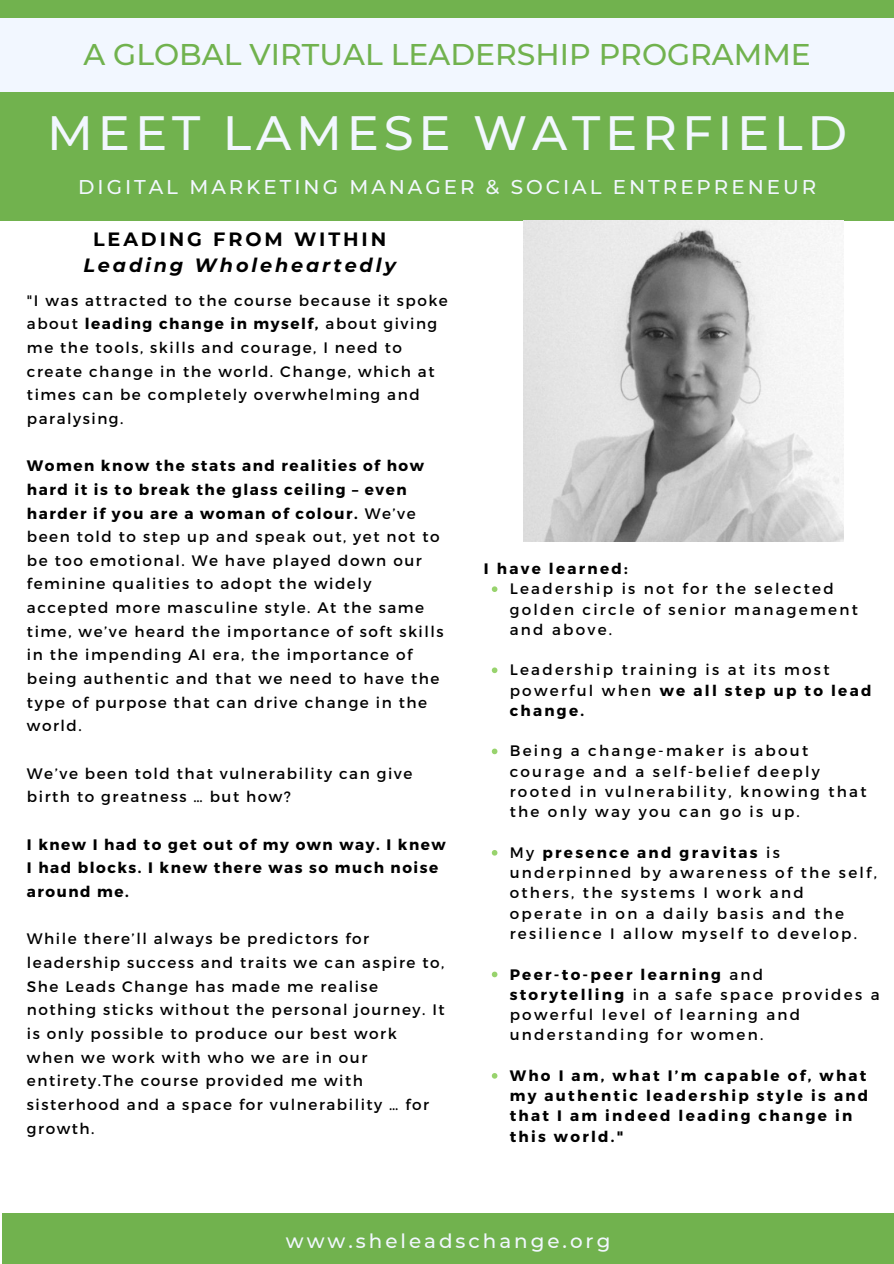
<style>
.page{position:relative;width:894px;height:1264px;background:#fff}
.page>*{position:absolute;margin:0;border:0;box-sizing:border-box;transform-origin:0 0}
.t1{font:500 48px "Montserrat";letter-spacing:.1em;color:#f2f7ff}
.t2{font:500 29.85px "Montserrat";color:#71b24e}
.t3{font:500 19.8px "Montserrat";letter-spacing:.15em;color:#f2f7ff}
.t4{font:italic 700 19.2px "Montserrat";letter-spacing:.15em;color:#000}
.t5{font:700 19.2px "Montserrat";letter-spacing:.15em;color:#000}
.t6{font:15.15px/23.7px "Montserrat";letter-spacing:.1em;color:#000}
.t7{font:15.15px/20.2px "Montserrat";letter-spacing:.15em;color:#000}
.t8{font:700 15.15px/20.2px "Montserrat";letter-spacing:.15em;color:#000}
.t9{font:700 15.15px/23.7px "Montserrat";letter-spacing:.1em;color:#000}
.s1{font-weight:700}
</style>
<div class="page">
<div style="left:0;top:0;width:893px;height:221px;background:#71b24e"></div>
<img style="left:523px;top:220px;width:320px;height:321px">
<div style="left:0;top:18px;width:893px;height:74px;background:#f2f7ff"></div>
<svg style="left:491px;top:586px;width:6px;height:6px"></svg>
<svg style="left:491px;top:667px;width:6px;height:6px"></svg>
<svg style="left:491px;top:748px;width:6px;height:6px"></svg>
<svg style="left:491px;top:850px;width:6px;height:5px"></svg>
<svg style="left:491px;top:971px;width:6px;height:6px"></svg>
<svg style="left:491px;top:1073px;width:6px;height:5px"></svg>
<div style="left:2px;top:1212px;width:891px;height:51px;background:#71b24e"></div>
<p class="t2" style="left:83px;top:37px;width:728px">A GLOBAL VIRTUAL LEADERSHIP PROGRAMME</p>
<p class="t1" style="left:47px;top:103px;width:801px">MEET LAMESE WATERFIELD</p>
<p class="t3" style="left:78px;top:174px;width:739px">DIGITAL MARKETING MANAGER &amp; SOCIAL ENTREPRENEUR</p>
<p class="t5" style="left:93px;top:228px;width:295px">LEADING FROM WITHIN</p>
<p class="t4" style="left:83px;top:253px;width:314px">Leading Wholeheartedly</p>
<p class="t6" style="left:27px;top:287px;width:422px">"I was attracted to the course because it spoke about <span class="s1">leading change in myself,</span> about giving me the tools, skills and courage, I need to create change in the world. Change, which at times can be completely overwhelming and paralysing.</p>
<p class="t6" style="left:27px;top:453px;width:418px"><span class="s1">Women know the stats and realities of how hard it is to break the glass ceiling – even harder if you are a woman of colour.</span> We’ve been told to step up and speak out, yet not to be too emotional. We have played down our feminine qualities to adopt the widely accepted more masculine style. At the same time, we’ve heard the importance of soft skills in the impending AI era, the importance of being authentic and that we need to have the type of purpose that can drive change in the world.</p>
<p class="t6" style="left:27px;top:760px;width:387px">We’ve been told that vulnerability can give birth to greatness … but how?</p>
<p class="t9" style="left:27px;top:831px;width:420px">I knew I had to get out of my own way. I knew<br>I had blocks. I knew there was so much noise around me.</p>
<p class="t6" style="left:27px;top:926px;width:419px">While there’ll always be predictors for leadership success and traits we can aspire to, She Leads Change has made me realise nothing sticks without the personal journey. It is only possible to produce our best work when we work with who we are in our entirety.The course provided me with sisterhood and a space for vulnerability … for growth.</p>
<p class="t8" style="left:484px;top:557px;width:145px">I have learned:</p>
<p class="t7" style="left:509px;top:578px;width:349px">Leadership is not for the selected golden circle of senior management and above.</p>
<p class="t7" style="left:509px;top:659px;width:363px">Leadership training is at its most powerful when <span class="s1">we all step up to lead change.</span></p>
<p class="t7" style="left:509px;top:740px;width:358px">Being a change-maker is about courage and a self-belief deeply rooted in vulnerability, knowing that the only way you can go is up.</p>
<p class="t7" style="left:509px;top:841px;width:368px">My <span class="s1">presence and gravitas</span> is underpinned by awareness of the self, others, the systems I work and operate in on a daily basis and the resilience I allow myself to develop.</p>
<p class="t7" style="left:509px;top:963px;width:371px"><span class="s1">Peer-to-peer learning</span> and <span class="s1">storytelling</span> in a safe space provides a powerful level of learning and understanding for women.</p>
<p class="t8" style="left:509px;top:1064px;width:360px">Who I am, what I’m capable of, what my authentic leadership style is and that I am indeed leading change in this world."</p>
<p class="t3" style="left:286px;top:1229px;width:326px">www.sheleadschange.org</p>
</div>
